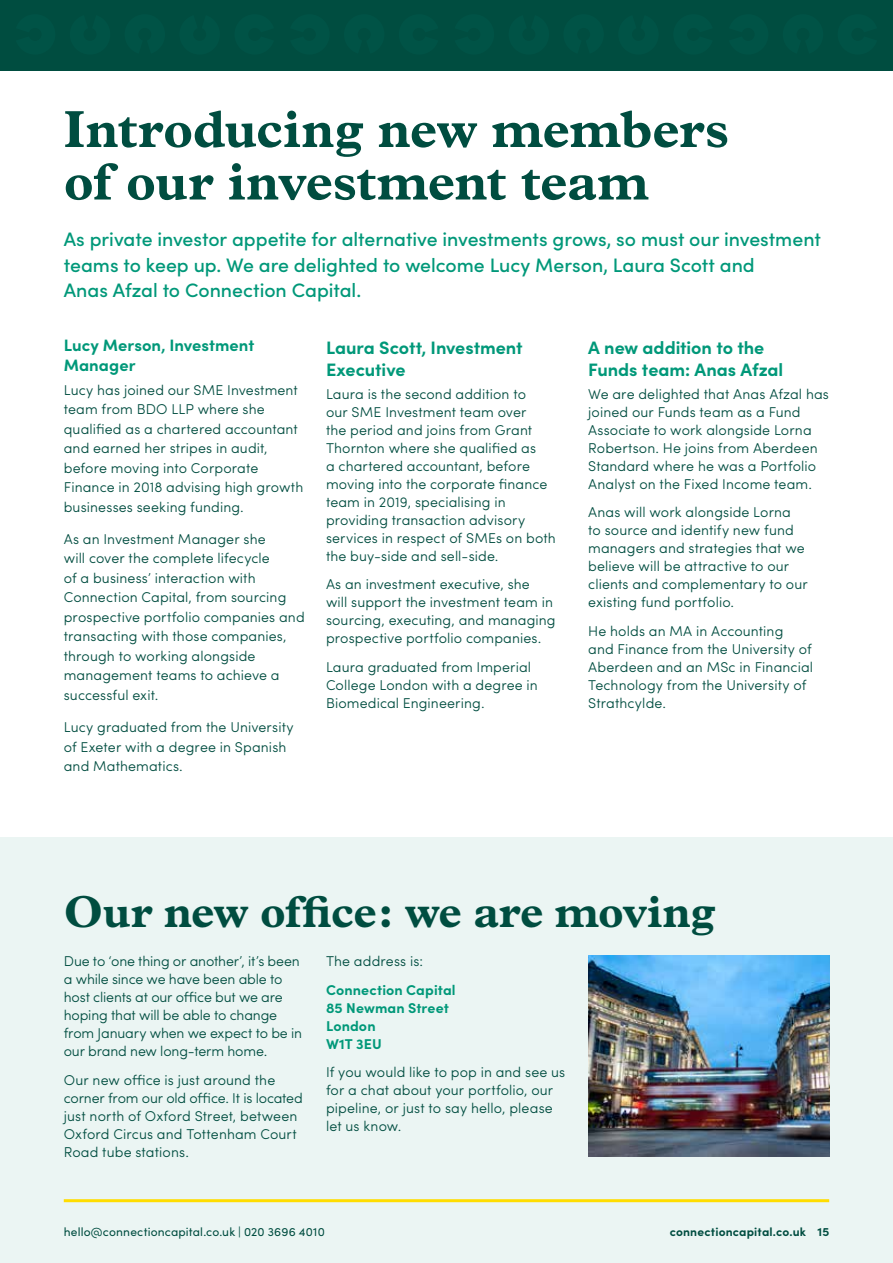
<style>
.page{position:relative;width:893px;height:1263px;background:#fff}
.page>*{position:absolute;margin:0;border:0;box-sizing:border-box;transform-origin:0 0}
.t1{font:700 52.5px/52.5px "Plantin";letter-spacing:-.005em;color:#004d40}
.t2{font:700 45px "Plantin";letter-spacing:-.01em;color:#004d40}
.t3{font:500 19.5px/25.5px "Sofia Pro";color:#009879}
.t4{font:700 18px/22.5px "Sofia Pro";letter-spacing:-.005em;color:#009879}
.t5{font:700 16.5px/19.8px "Sofia Pro";color:#009879}
.t6{font:300 14.25px/18px "Sofia Pro";letter-spacing:.005em;color:#004d40}
.t7{font:700 14.25px/18px "Sofia Pro";letter-spacing:.01em;color:#009879}
.t8{font:12px "Sofia Pro";letter-spacing:.015em;color:#004d40}
.t9{font:700 12px "Sofia Pro";letter-spacing:.015em;color:#004d40}
</style>
<div class="page">
<div style="left:0;top:0;width:893px;height:70px;background:#004d40"></div>
<div style="left:0;top:838px;width:893px;height:425px;background:#ebf5f3"></div>
<img style="left:588px;top:955px;width:241px;height:202px">
<hr style="left:64px;top:1199px;width:765px;height:3px;background:#fd0">
<h1 class="t1" style="left:64px;top:102px;width:667px">Introducing new members of our investment team</h1>
<h3 class="t3" style="left:64px;top:226px;width:758px">As private investor appetite for alternative investments grows, so must our investment teams to keep up. We are delighted to welcome Lucy Merson, Laura Scott and<br>Anas Afzal to Connection Capital.</h3>
<p class="t5" style="left:64px;top:334px;width:192px">Lucy Merson, Investment<br>Manager</p>
<p class="t6" style="left:64px;top:379px;width:241px;line-height:19.5px">Lucy has joined our SME Investment team from BDO LLP where she qualified as a chartered accountant and earned her stripes in audit, before moving into Corporate<br>Finance in 2018 advising high growth businesses seeking funding.</p>
<p class="t6" style="left:64px;top:528px;width:242px;line-height:19.5px">As an Investment Manager she<br>will cover the complete lifecycle<br>of a business’ interaction with<br>Connection Capital, from sourcing prospective portfolio companies and transacting with those companies, through to working alongside management teams to achieve a successful exit.</p>
<p class="t6" style="left:64px;top:716px;width:231px;line-height:19.5px">Lucy graduated from the University of Exeter with a degree in Spanish and Mathematics.</p>
<p class="t4" style="left:588px;top:335px;width:197px">A new addition to the<br>Funds team: Anas Afzal</p>
<p class="t6" style="left:588px;top:384px;width:242px">We are delighted that Anas Afzal has joined our Funds team as a Fund Associate to work alongside Lorna Robertson. He joins from Aberdeen Standard where he was a Portfolio Analyst on the Fixed Income team.</p>
<p class="t6" style="left:588px;top:502px;width:221px">Anas will work alongside Lorna<br>to source and identify new fund managers and strategies that we believe will be attractive to our clients and complementary to our existing fund portfolio.</p>
<p class="t6" style="left:588px;top:621px;width:226px">He holds an MA in Accounting<br>and Finance from the University of<br>Aberdeen and an MSc in Financial<br>Technology from the University of<br>Strathcylde.</p>
<p class="t4" style="left:326px;top:335px;width:198px">Laura Scott, Investment<br>Executive</p>
<p class="t6" style="left:326px;top:384px;width:231px">Laura is the second addition to<br>our SME Investment team over<br>the period and joins from Grant<br>Thornton where she qualified as<br>a chartered accountant, before moving into the corporate finance team in 2019, specialising in providing transaction advisory services in respect of SMEs on both the buy-side and sell-side.</p>
<p class="t6" style="left:326px;top:574px;width:231px">As an investment executive, she<br>will support the investment team in sourcing, executing, and managing prospective portfolio companies.</p>
<p class="t6" style="left:326px;top:657px;width:213px">Laura graduated from Imperial<br>College London with a degree in<br>Biomedical Engineering.</p>
<h2 class="t2" style="left:64px;top:885px;width:653px">Our new office: we are moving</h2>
<p class="t6" style="left:64px;top:951px;width:240px">Due to ‘one thing or another’, it’s been a while since we have been able to host clients at our office but we are hoping that will be able to change from January when we expect to be in our brand new long-term home.</p>
<p class="t6" style="left:64px;top:1070px;width:241px">Our new office is just around the corner from our old office. It is located just north of Oxford Street, between<br>Oxford Circus and Tottenham Court<br>Road tube stations.</p>
<p class="t6" style="left:326px;top:951px;width:99px">The address is:</p>
<p class="t7" style="left:326px;top:979px;width:131px">Connection Capital<br>85 Newman Street<br>London<br>W1T 3EU</p>
<p class="t6" style="left:326px;top:1062px;width:241px">If you would like to pop in and see us for a chat about your portfolio, our pipeline, or just to say hello, please let us know.</p>
<p class="t8" style="left:64px;top:1223px;width:263px">hello@connectioncapital.co.uk | 020 3696 4010</p>
<p class="t9" style="left:670px;top:1222px;width:161px">connectioncapital.co.uk 15</p>
</div>
